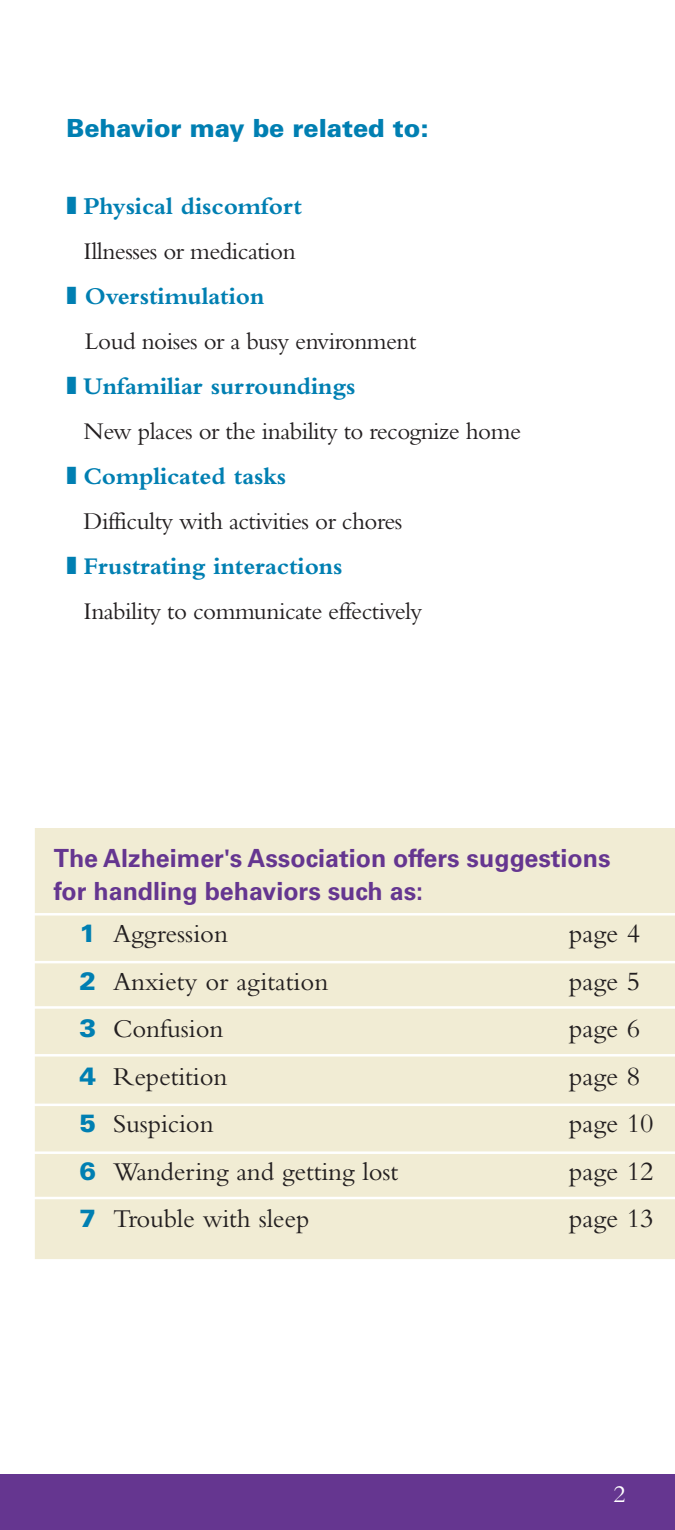
<style>
.page{position:relative;width:675px;height:1530px;background:#fff}
.page>*{position:absolute;margin:0;border:0;box-sizing:border-box;transform-origin:0 0}
.t1{font:27.5px "Bembo Std";color:#231f20}
.t2{font:26.75px "Bembo Std";letter-spacing:-.005em;color:#231f20}
.t3{font:25px "Bembo Std";letter-spacing:-.02em;color:#231f20}
.t4{font:700 25px "Bembo Std";letter-spacing:-.005em;color:#007fb2}
.t5{font:700 25px/32.5px "Univers LT Std";color:#653690}
.t6{font:900 25px "Univers LT Std";letter-spacing:-.005em;color:#007fb2}
.t7{font:25px "Bembo Std";color:#fff}
.s1{font-family:"Univers LT Std";font-weight:900;font-size:25px;color:#007fb2}
</style>
<div class="page">
<div style="left:0;top:1474px;width:675px;height:56px;background:#653690"></div>
<div style="left:35px;top:828px;width:640px;height:431px;background:#f1ecd4"></div>
<hr style="left:20px;top:913px;width:655px;height:3px;background:#fff">
<hr style="left:20px;top:961px;width:655px;height:2px;background:#fff">
<hr style="left:24px;top:1006px;width:651px;height:3px;background:#fff">
<hr style="left:24px;top:1054px;width:651px;height:3px;background:#fff">
<hr style="left:24px;top:1104px;width:651px;height:2px;background:#fff">
<hr style="left:24px;top:1151px;width:651px;height:3px;background:#fff">
<hr style="left:27px;top:1197px;width:648px;height:2px;background:#fff">
<p class="t6" style="left:66px;top:112px;width:364px">Behavior may be related to:</p>
<p class="t4" style="left:84px;top:193px;width:220px">Physical discomfort</p>
<p class="t3" style="left:84px;top:237px;width:214px">Illnesses or medication</p>
<p class="t4" style="left:85px;top:283px;width:181px">Overstimulation</p>
<p class="t3" style="left:85px;top:327px;width:333px">Loud noises or a busy environment</p>
<p class="t4" style="left:84px;top:373px;width:273px">Unfamiliar surroundings</p>
<p class="t3" style="left:84px;top:417px;width:439px">New places or the inability to recognize home</p>
<p class="t4" style="left:84px;top:463px;width:204px">Complicated tasks</p>
<p class="t3" style="left:84px;top:507px;width:320px">Difficulty with activities or chores</p>
<p class="t4" style="left:84px;top:553px;width:260px">Frustrating interactions</p>
<p class="t3" style="left:84px;top:597px;width:340px">Inability to communicate effectively</p>
<p class="t5" style="left:54px;top:843px;width:558px">The Alzheimer's Association offers suggestions for handling behaviors such as:</p>
<p class="t2" style="left:80px;top:918px;width:150px"><span class="s1">1</span> Aggression</p>
<p class="t1" style="left:569px;top:918px;width:73px">page 4</p>
<p class="t2" style="left:80px;top:966px;width:250px"><span class="s1">2</span> Anxiety or agitation</p>
<p class="t1" style="left:569px;top:965px;width:73px">page 5</p>
<p class="t2" style="left:80px;top:1013px;width:145px"><span class="s1">3</span> Confusion</p>
<p class="t1" style="left:569px;top:1013px;width:73px">page 6</p>
<p class="t2" style="left:80px;top:1061px;width:149px"><span class="s1">4</span> Repetition</p>
<p class="t1" style="left:569px;top:1060px;width:73px">page 8</p>
<p class="t2" style="left:80px;top:1108px;width:136px"><span class="s1">5</span> Suspicion</p>
<p class="t1" style="left:569px;top:1108px;width:86px">page 10</p>
<p class="t2" style="left:80px;top:1156px;width:320px"><span class="s1">6</span> Wandering and getting lost</p>
<p class="t1" style="left:569px;top:1155px;width:86px">page 12</p>
<p class="t2" style="left:80px;top:1203px;width:231px"><span class="s1">7</span> Trouble with sleep</p>
<p class="t1" style="left:569px;top:1203px;width:86px">page 13</p>
<p class="t7" style="left:614px;top:1480px;width:14px">2</p>
</div>
